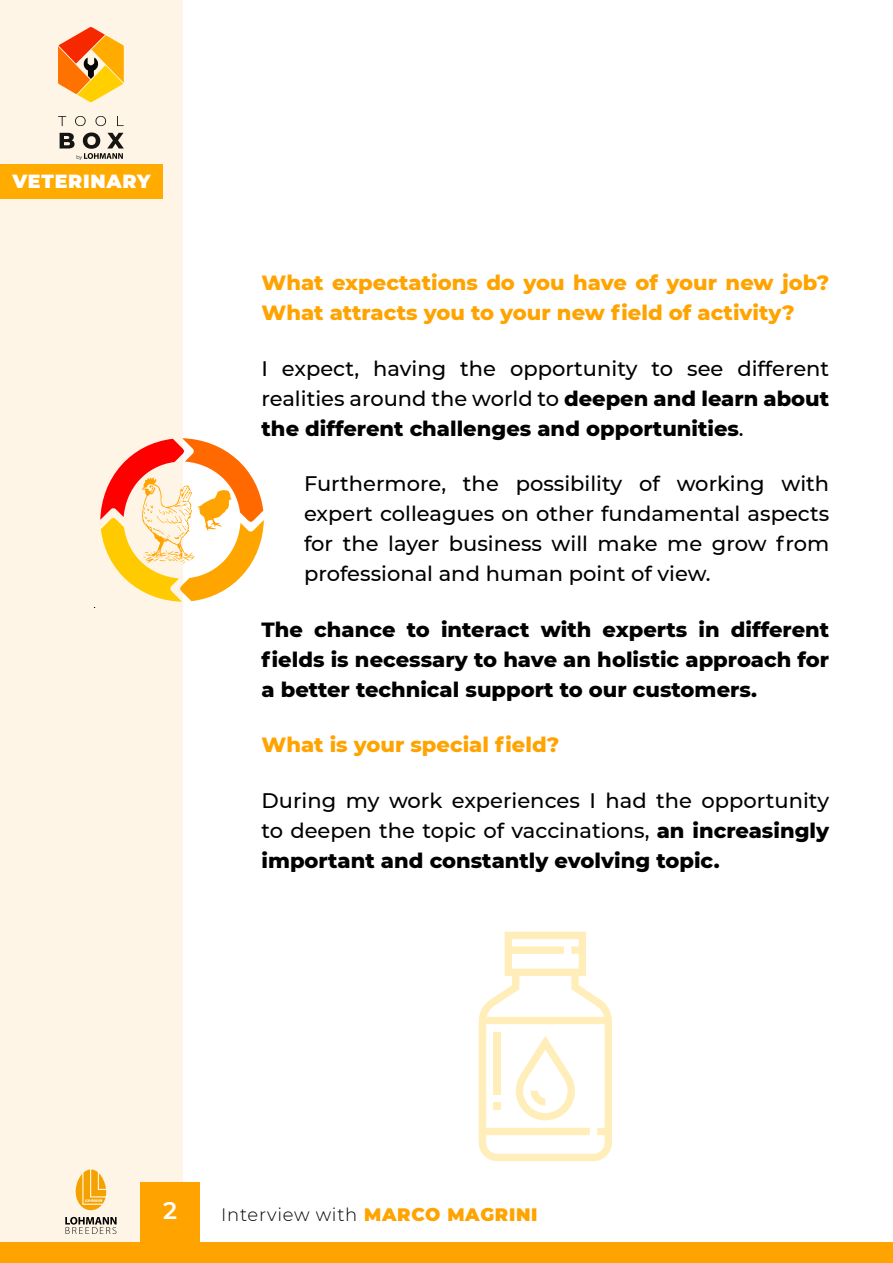
<style>
.page{position:relative;width:893px;height:1263px;background:#fff}
.page>*{position:absolute;margin:0;border:0;box-sizing:border-box;transform-origin:0 0}
.t1{font:600 24px "Montserrat";color:#fff}
.t2{font:500 21px/30px "Montserrat";color:#000;text-align:justify}
.t3{font:800 21px/30px "Montserrat";color:#000;text-align:justify}
.t4{font:800 21px/30px "Montserrat";color:#ffa300}
.t5{font:900 18.9px "Montserrat";letter-spacing:.04em;color:#fff}
.t6{font:300 18px "Montserrat";letter-spacing:.04em;color:#000}
.s1{font-weight:800}
.s2{font-weight:900;color:#ffa300}
</style>
<div class="page">
<div style="left:0;top:0;width:182px;height:1263px;background:#fff5e6"></div>
<svg style="left:94px;top:438px;width:170px;height:170px"></svg>
<svg style="left:479px;top:932px;width:133px;height:229px"></svg>
<div style="left:141px;top:1182px;width:59px;height:81px;background:#ffa300"></div>
<div style="left:0;top:1242px;width:893px;height:21px;background:#ffa300"></div>
<div style="left:0;top:164px;width:162px;height:35px;background:#ffab00"></div>
<svg style="left:58px;top:116px;width:8px;height:10px"></svg>
<svg style="left:75px;top:116px;width:11px;height:10px"></svg>
<svg style="left:95px;top:116px;width:12px;height:10px"></svg>
<svg style="left:117px;top:116px;width:7px;height:10px"></svg>
<svg style="left:58px;top:27px;width:66px;height:75px"></svg>
<svg style="left:60px;top:132px;width:64px;height:28px"></svg>
<svg style="left:75px;top:1169px;width:31px;height:41px"></svg>
<svg style="left:65px;top:1217px;width:52px;height:17px"></svg>
<p class="t5" style="left:13px;top:168px;width:140px">VETERINARY</p>
<p class="t4" style="left:261px;top:267px;width:569px">What expectations do you have of your new job?<br>What attracts you to your new field of activity?</p>
<p class="t2" style="left:261px;top:353px;width:569px">I expect, having the opportunity to see different realities around the world to <span class="s1">deepen and learn about the different challenges and opportunities</span>.</p>
<p class="t2" style="left:304px;top:468px;width:527px">Furthermore, the possibility of working with expert colleagues on other fundamental aspects for the layer business will make me grow from professional and human point of view.</p>
<p class="t3" style="left:261px;top:613px;width:569px">The chance to interact with experts in different fields is necessary to have an holistic approach for a better technical support to our customers.</p>
<p class="t4" style="left:261px;top:729px;width:299px">What is your special field?</p>
<p class="t2" style="left:261px;top:785px;width:569px">During my work experiences I had the opportunity to deepen the topic of vaccinations, <span class="s1">an increasingly important and constantly evolving topic.</span></p>
<p class="t1" style="left:163px;top:1194px;width:15px">2</p>
<p class="t6" style="left:221px;top:1202px;width:318px">Interview with <span class="s2">MARCO MAGRINI</span></p>
</div>
